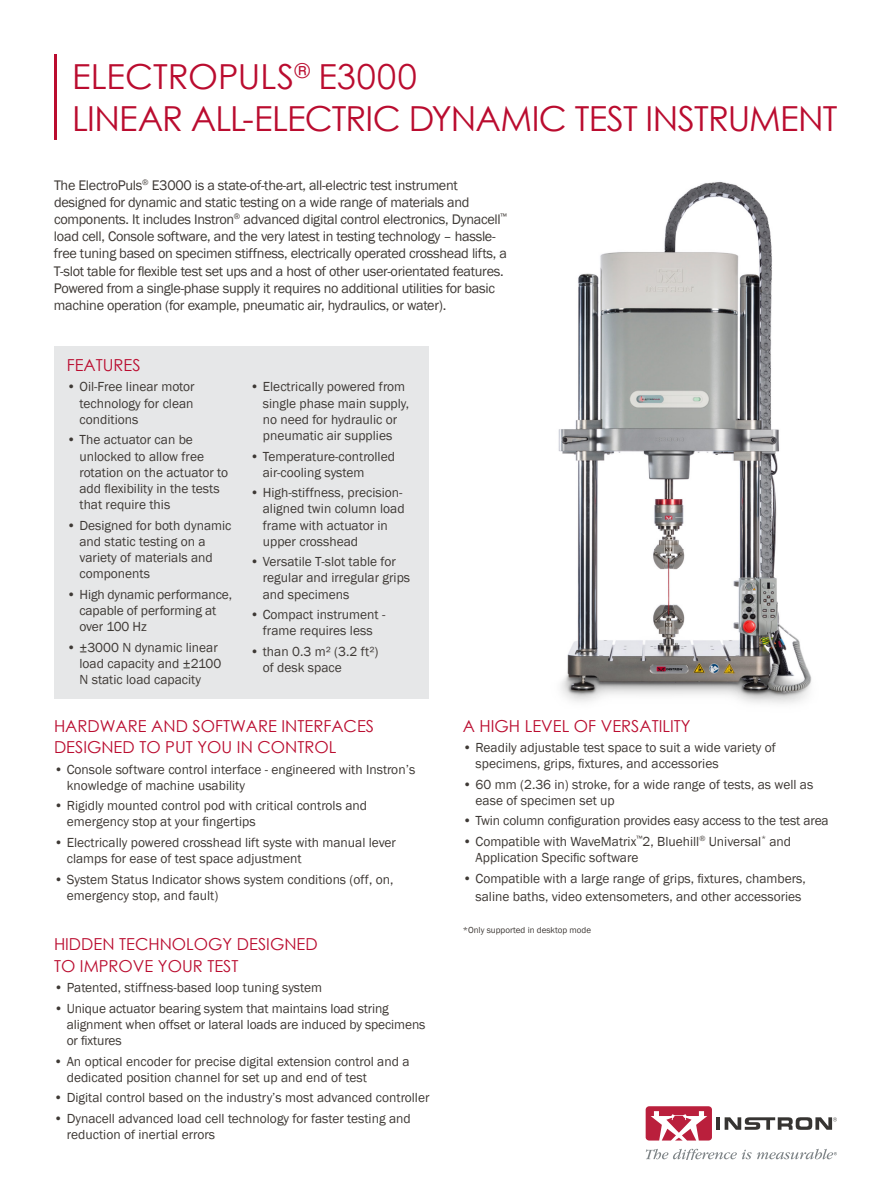
<style>
.page{position:relative;width:891px;height:1188px;background:#fff}
.page>*{position:absolute;margin:0;border:0;box-sizing:border-box;transform-origin:0 0}
.t1{font:34.5px/41.4px "Century Gothic";letter-spacing:-.02em;color:#ba0c2f}
.t2{font:16.5px/21.6px "Century Gothic";color:#ba0c2f}
.t3{font:14.25px/17.1px "Franklin Gothic";letter-spacing:-.02em;color:#3e3935}
.t4{font:13.5px/16.2px "Franklin Gothic";color:#3e3935}
.t5{font:9px "Franklin Gothic";color:#3e3935}
</style>
<div class="page">
<img style="left:558px;top:181px;width:254px;height:523px">
<div style="left:54px;top:346px;width:374px;height:352px;background:#e6e7e8"></div>
<hr style="left:54px;top:54px;width:3px;height:86px;background:#ba0c2f">
<svg style="left:646px;top:1106px;width:191px;height:35px"></svg>
<svg style="left:646px;top:1149px;width:191px;height:10px"></svg>
<h1 class="t1" style="left:72px;top:56px;width:767px">ELECTROPULS<sup>®</sup> E3000<br>LINEAR ALL-ELECTRIC DYNAMIC TEST INSTRUMENT</h1>
<p class="t3" style="left:54px;top:177px;width:454px">The ElectroPuls<sup>®</sup> E3000 is a state-of-the-art, all-electric test instrument designed for dynamic and static testing on a wide range of materials and components. It includes Instron<sup>®</sup> advanced digital control electronics, Dynacell<sup>™ </sup>load cell, Console software, and the very latest in testing technology – hassle&shy;free tuning based on specimen stiffness, electrically operated crosshead lifts, a T-slot table for flexible test set ups and a host of other user-orientated features.<br>Powered from a single-phase supply it requires no additional utilities for basic machine operation (for example, pneumatic air, hydraulics, or water).</p>
<p class="t2" style="left:67px;top:354px;width:75px">FEATURES</p>
<p class="t4" style="left:80px;top:379px;width:117px;text-align:justify;text-indent:-13px">• Oil-Free linear motor technology for clean conditions</p>
<p class="t4" style="left:80px;top:432px;width:150px;text-indent:-13px">• The actuator can be unlocked to allow free rotation on the actuator to add flexibility in the tests that require this</p>
<p class="t4" style="left:80px;top:517px;width:154px;text-indent:-13px">• Designed for both dynamic and static testing on a variety of materials and components</p>
<p class="t4" style="left:79px;top:586px;width:154px;text-indent:-13px">• High dynamic performance, capable of performing at over 100 Hz</p>
<p class="t4" style="left:79px;top:639px;width:143px;text-indent:-13px">• ±3000 N dynamic linear load capacity and ±2100<br>N static load capacity</p>
<p class="t4" style="left:263px;top:379px;width:148px;text-indent:-13px">• Electrically powered from single phase main supply, no need for hydraulic or pneumatic air supplies</p>
<p class="t4" style="left:263px;top:448px;width:134px;text-indent:-13px">• Temperature-controlled air-cooling system</p>
<p class="t4" style="left:263px;top:485px;width:143px;text-indent:-13px">• High-stiffness, precision&shy;aligned twin column load frame with actuator in upper crosshead</p>
<p class="t4" style="left:263px;top:554px;width:149px;text-indent:-13px">• Versatile T-slot table for regular and irregular grips and specimens</p>
<p class="t4" style="left:250px;top:607px;width:137px;text-align:center">• Compact instrument - frame requires less</p>
<p class="t4" style="left:263px;top:643px;width:117px;text-indent:-13px">• than 0.3 m² (3.2 ft²) of desk space</p>
<p class="t2" style="left:54px;top:714px;width:322px">HARDWARE AND SOFTWARE INTERFACES<br>DESIGNED TO PUT YOU IN CONTROL</p>
<p class="t4" style="left:67px;top:761px;width:350px;text-indent:-13px">• Console software control interface - engineered with Instron’s knowledge of machine usability</p>
<p class="t4" style="left:67px;top:798px;width:302px;text-indent:-13px">• Rigidly mounted control pod with critical controls and emergency stop at your fingertips</p>
<p class="t4" style="left:67px;top:835px;width:331px;text-indent:-13px">• Electrically powered crosshead lift syste with manual lever clamps for ease of test space adjustment</p>
<p class="t4" style="left:67px;top:871px;width:328px;text-indent:-13px">• System Status Indicator shows system conditions (off, on, emergency stop, and fault)</p>
<p class="t2" style="left:54px;top:933px;width:265px">HIDDEN TECHNOLOGY DESIGNED<br>TO IMPROVE YOUR TEST</p>
<p class="t4" style="left:54px;top:980px;width:270px">• Patented, stiffness-based loop tuning system</p>
<p class="t4" style="left:67px;top:1001px;width:360px;text-indent:-13px">• Unique actuator bearing system that maintains load string alignment when offset or lateral loads are induced by specimens or fixtures</p>
<p class="t4" style="left:67px;top:1053px;width:344px;text-indent:-13px">• An optical encoder for precise digital extension control and a dedicated position channel for set up and end of test</p>
<p class="t4" style="left:54px;top:1090px;width:377px">• Digital control based on the industry’s most advanced controller</p>
<p class="t4" style="left:67px;top:1110px;width:346px;text-indent:-13px">• Dynacell advanced load cell technology for faster testing and reduction of inertial errors</p>
<p class="t2" style="left:463px;top:715px;width:229px">A HIGH LEVEL OF VERSATILITY</p>
<p class="t4" style="left:476px;top:740px;width:302px;text-indent:-13px">• Readily adjustable test space to suit a wide variety of specimens, grips, fixtures, and accessories</p>
<p class="t4" style="left:476px;top:777px;width:339px;text-indent:-13px">• 60 mm (2.36 in) stroke, for a wide range of tests, as well as ease of specimen set up</p>
<p class="t4" style="left:463px;top:813px;width:367px">• Twin column configuration provides easy access to the test area</p>
<p class="t4" style="left:476px;top:834px;width:317px;text-indent:-13px">• Compatible with WaveMatrix<sup>™</sup>2, Bluehill<sup>®</sup> Universal<sup>*</sup> and<br>Application Specific software</p>
<p class="t4" style="left:476px;top:869px;width:332px;line-height:18px;text-indent:-13px">• Compatible with a large range of grips, fixtures, chambers, saline baths, video extensometers, and other accessories</p>
<p class="t5" style="left:463px;top:924px;width:130px">*Only supported in desktop mode</p>
</div>
